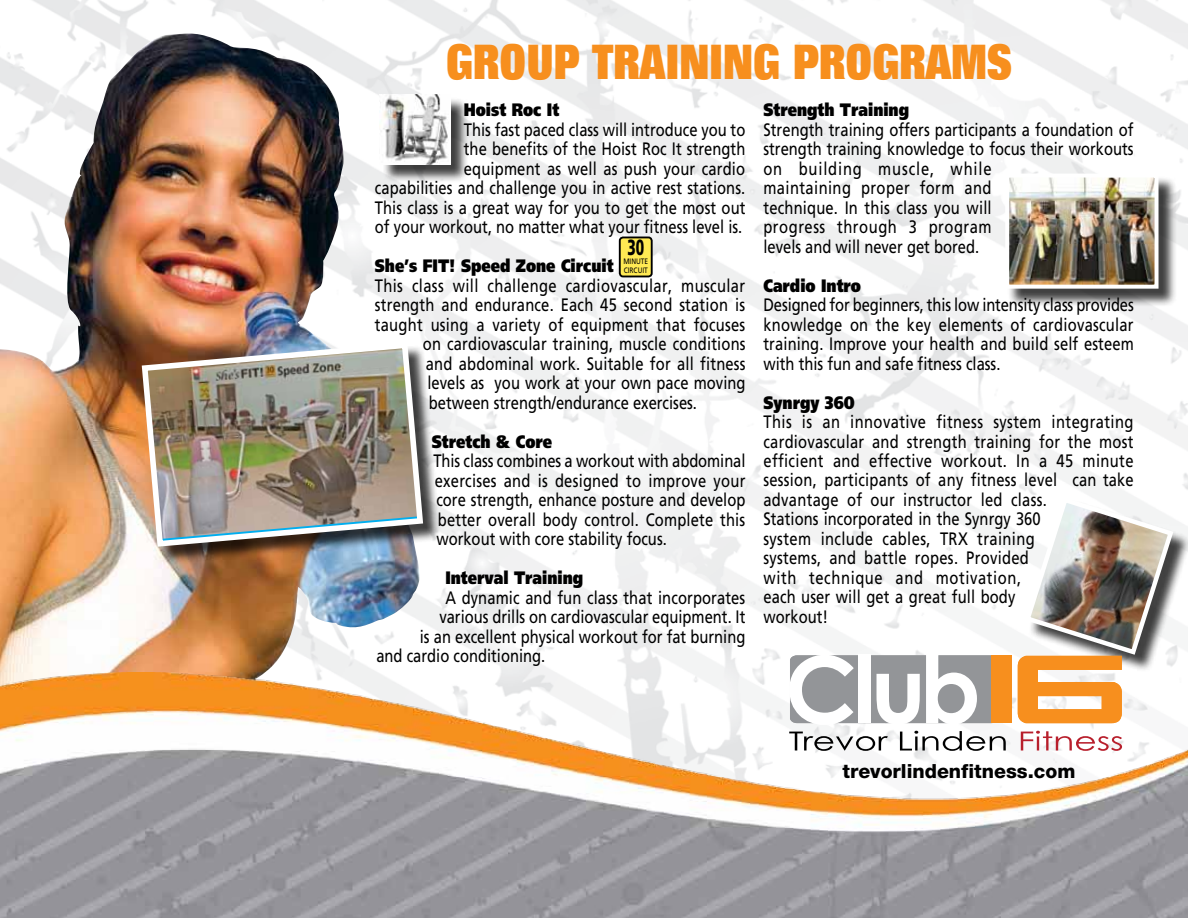
<style>
.page{position:relative;width:1188px;height:918px;background:#fff}
.page>*{position:absolute;margin:0;border:0;box-sizing:border-box;transform-origin:0 0}
.t1{font:800 48px "Folio";color:#f78f1e;scale:.75 1}
.t2{font:900 21.9px "Frutiger";color:#000;scale:.63 1}
.t3{font:800 19.5px "Helvetica Neue";color:#000}
.t4{font:18px/19.5px "Frutiger";letter-spacing:.01em;color:#000;text-align:justify;scale:.82 1}
.t5{font:900 18px "Frutiger";color:#000;scale:.82 1}
.t6{font:7.8px/8.9px "Frutiger";color:#000;scale:.84 1}
</style>
<div class="page">
<img style="left:32px;top:0;width:1156px;height:672px">
<img style="left:0;top:34px;width:422px;height:638px">
<img style="left:0;top:672px;width:1188px;height:246px">
<div style="left:382px;top:97px;width:87px;height:86px;background:#000;opacity:.75"></div>
<img style="left:380px;top:95px;width:70px;height:69px">
<div style="left:145px;top:345px;width:297px;height:220px;background:#000;opacity:.75"></div>
<img style="left:139px;top:339px;width:287px;height:211px">
<div style="left:1007px;top:176px;width:170px;height:131px;background:#000;opacity:.75"></div>
<img style="left:1010px;top:179px;width:144px;height:105px">
<div style="left:1005px;top:174px;width:154px;height:115px;border:4px solid #fff"></div>
<div style="left:1028px;top:501px;width:160px;height:172px;background:#000;opacity:.75"></div>
<div style="left:620px;top:237px;width:32px;height:39px;background:#ffea53;border-radius:3px"></div>
<div style="left:619px;top:237px;width:34px;height:40px;border:2px solid #000;border-radius:3px"></div>
<svg style="left:789px;top:732px;width:99px;height:19px"></svg>
<svg style="left:900px;top:731px;width:106px;height:20px"></svg>
<svg style="left:1021px;top:731px;width:101px;height:20px"></svg>
<img style="left:1018px;top:494px;width:158px;height:229px">
<div style="left:992px;top:655px;width:20px;height:68px;background:#f78f1e"></div>
<svg style="left:789px;top:655px;width:209px;height:70px"></svg>
<h1 class="t1" style="left:446px;top:35px;width:754px">GROUP TRAINING PROGRAMS</h1>
<p class="t5" style="left:464px;top:99px;width:118px">Hoist Roc It</p>
<p class="t4" style="left:375px;top:120px;width:454px;text-align:right">This fast paced class will introduce you to<br>the benefits of the Hoist Roc It strength<br>equipment as well as push your cardio<br>capabilities and challenge you in active rest stations.<br>This class is a great way for you to get the most out of your workout, no matter what your fitness level is.</p>
<p class="t5" style="left:375px;top:255px;width:293px">She’s FIT! Speed Zone Circuit</p>
<p class="t4" style="left:375px;top:275px;width:453px">This class will challenge cardiovascular, muscular</p>
<p class="t4" style="left:375px;top:295px;width:453px">strength and endurance. Each 45 second station is</p>
<p class="t4" style="left:375px;top:314px;width:453px">taught using a variety of equipment that focuses</p>
<p class="t4" style="left:423px;top:334px;width:395px">on cardiovascular training, muscle conditions</p>
<p class="t4" style="left:426px;top:353px;width:391px">and abdominal work. Suitable for all fitness</p>
<p class="t4" style="left:427px;top:373px;width:390px">levels as you work at your own pace moving</p>
<p class="t4" style="left:429px;top:392px;width:329px">between strength/endurance exercises.</p>
<p class="t5" style="left:432px;top:430px;width:148px">Stretch &amp; Core</p>
<p class="t4" style="left:433px;top:451px;width:382px">This class combines a workout with abdominal exercises and is designed to improve your core strength, enhance posture and develop better overall body control. Complete this workout with core stability focus.</p>
<p class="t5" style="left:445px;top:567px;width:170px">Interval Training</p>
<p class="t4" style="left:445px;top:587px;width:367px">A dynamic and fun class that incorporates</p>
<p class="t4" style="left:439px;top:607px;width:375px">various drills on cardiovascular equipment. It</p>
<p class="t4" style="left:420px;top:626px;width:398px">is an excellent physical workout for fat burning</p>
<p class="t4" style="left:376px;top:646px;width:208px">and cardio conditioning.</p>
<p class="t2" style="left:627px;top:234px;width:28px">30</p>
<p class="t6" style="left:623px;top:257px;width:27px">Minute<br>Circuit</p>
<p class="t5" style="left:763px;top:99px;width:179px">Strength Training</p>
<p class="t4" style="left:763px;top:119px;width:453px;text-align:left">Strength training offers participants a foundation of strength training knowledge to focus their workouts on building muscle, while<br>maintaining proper form and<br>technique. In this class you will<br>progress through 3 program<br>levels and will never get bored.</p>
<p class="t5" style="left:763px;top:274px;width:120px">Cardio Intro</p>
<p class="t4" style="left:763px;top:295px;width:453px">Designed for beginners, this low intensity class provides knowledge on the key elements of cardiovascular training. Improve your health and build self esteem with this fun and safe fitness class.</p>
<p class="t5" style="left:763px;top:391px;width:113px">Synrgy 360</p>
<p class="t4" style="left:763px;top:412px;width:453px;text-align:left">This is an innovative fitness system integrating cardiovascular and strength training for the most efficient and effective workout. In a 45 minute session, participants of any fitness level can take advantage of our instructor led class.<br>Stations incorporated in the Synrgy 360<br>system include cables, TRX training<br>systems, and battle ropes. Provided<br>with technique and motivation,<br>each user will get a great full body<br>workout!</p>
<p class="t3" style="left:842px;top:760px;width:234px">trevorlindenfitness.com</p>
</div>
